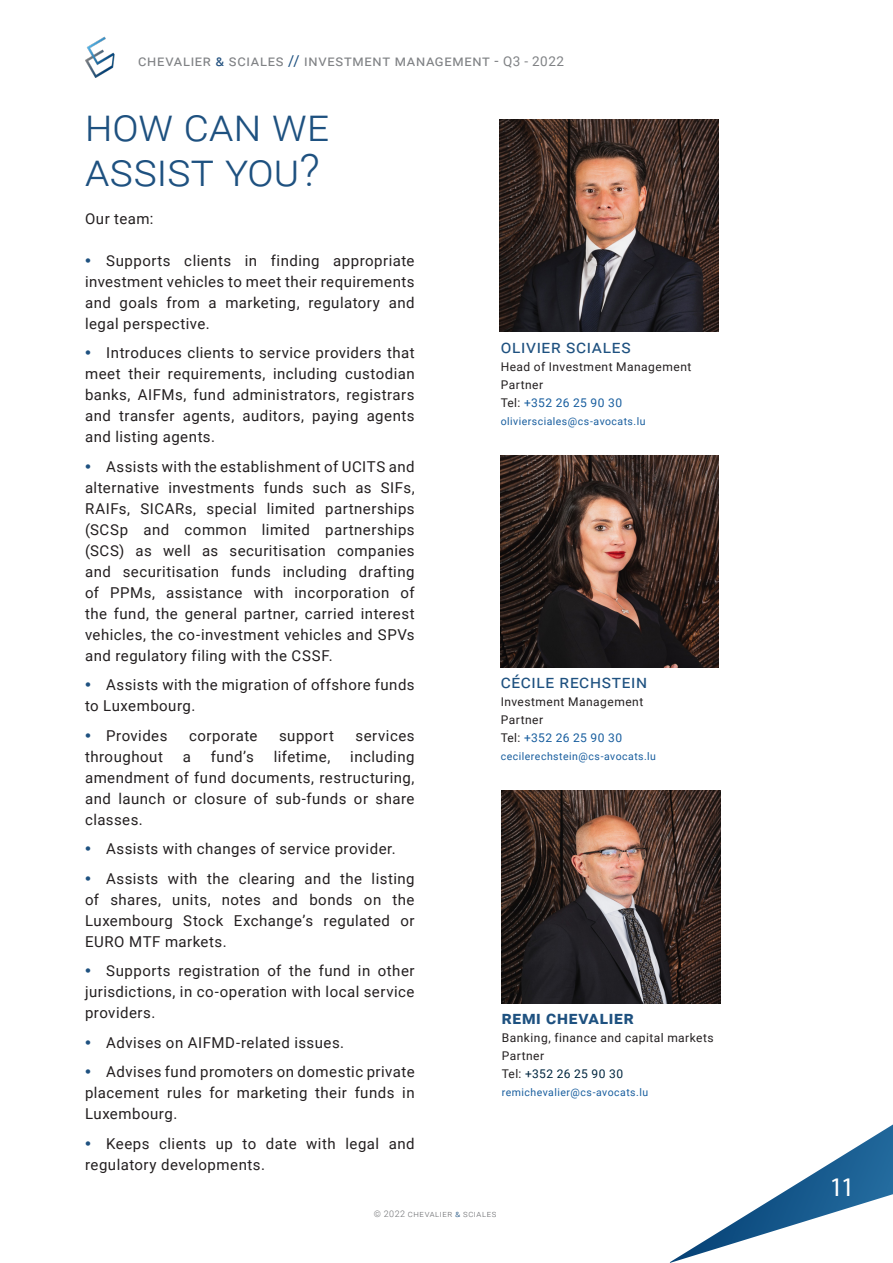
<style>
.page{position:relative;width:893px;height:1263px;background:#fff}
.page>*{position:absolute;margin:0;border:0;box-sizing:border-box;transform-origin:0 0}
.t1{font:300 45px/45px "Roboto";letter-spacing:.005em;color:#1e5180}
.t2{font:27px "Myriad Pro";color:#fff}
.t3{font:18px "Roboto";letter-spacing:.04em;color:#1e5180}
.t4{font:700 18px "Roboto";letter-spacing:.04em;color:#1e5180}
.t5{font:15px/21px "Roboto";letter-spacing:.03em;color:#231f20;text-align:justify}
.t6{font:15px "Roboto";letter-spacing:.05em;color:#808285}
.t7{font:12px/18px "Roboto";letter-spacing:.04em;color:#231f20}
.t8{font:10.5px "Roboto";letter-spacing:.045em;color:#175d9e}
.t9{font:300 9px "Roboto";letter-spacing:.065em;color:#6c6d70}
.s1{color:#245280}
.s2{color:#1e5180}
.s3{font-size:13.5px}
.s4{font-family:"Myriad Pro";font-size:21px;color:#1e5180}
.s5{color:#175d9e}
.s6{color:#00263f}
</style>
<div class="page">
<svg style="left:670px;top:1124px;width:223px;height:139px"></svg>
<img style="left:85px;top:37px;width:30px;height:40px">
<img style="left:500px;top:119px;width:218px;height:213px">
<img style="left:500px;top:455px;width:219px;height:213px">
<img style="left:502px;top:791px;width:218px;height:212px">
<p class="t6" style="left:138px;top:50px;width:428px">chevalier <span class="s1">&amp;</span> sciales <span class="s2">//</span> investment management - <span class="s3">Q3 - 2022</span></p>
<h1 class="t1" style="left:85px;top:101px;width:246px">how can we assist you?</h1>
<p class="t5" style="left:85px;top:207px;width:70px">Our team:</p>
<p class="t5" style="left:85px;top:249px;width:331px"><span class="s4">•</span> Supports clients in finding appropriate investment vehicles to meet their requirements and goals from a marketing, regulatory and legal perspective.</p>
<p class="t5" style="left:85px;top:342px;width:331px"><span class="s4">•</span> Introduces clients to service providers that meet their requirements, including custodian banks, AIFMs, fund administrators, registrars and transfer agents, auditors, paying agents and listing agents.</p>
<p class="t5" style="left:85px;top:455px;width:331px"><span class="s4">•</span> Assists with the establishment of UCITS and alternative investments funds such as SIFs, RAIFs, SICARs, special limited partnerships (SCSp and common limited partnerships (SCS) as well as securitisation companies and securitisation funds including drafting of PPMs, assistance with incorporation of the fund, the general partner, carried interest vehicles, the co-investment vehicles and SPVs and regulatory filing with the CSSF.</p>
<p class="t5" style="left:85px;top:674px;width:331px"><span class="s4">•</span> Assists with the migration of offshore funds to Luxembourg.</p>
<p class="t5" style="left:85px;top:724px;width:84px"><span class="s4">•</span> Provides</p>
<p class="t5" style="left:189px;top:724px;width:70px">corporate</p>
<p class="t5" style="left:279px;top:724px;width:56px">support</p>
<p class="t5" style="left:356px;top:724px;width:61px">services</p>
<p class="t5" style="left:85px;top:745px;width:79px">throughout</p>
<p class="t5" style="left:183px;top:745px;width:10px">a</p>
<p class="t5" style="left:211px;top:745px;width:44px">fund’s</p>
<p class="t5" style="left:274px;top:745px;width:58px">lifetime,</p>
<p class="t5" style="left:85px;top:745px;width:331px;text-indent:265px">including amendment of fund documents, restructuring, and launch or closure of sub-funds or share classes.</p>
<p class="t5" style="left:85px;top:838px;width:312px"><span class="s4">•</span> Assists with changes of service provider.</p>
<p class="t5" style="left:85px;top:867px;width:331px"><span class="s4">•</span> Assists with the clearing and the listing of shares, units, notes and bonds on the Luxembourg Stock Exchange’s regulated or EURO MTF markets.</p>
<p class="t5" style="left:85px;top:960px;width:331px"><span class="s4">•</span> Supports registration of the fund in other jurisdictions, in co-operation with local service providers.</p>
<p class="t5" style="left:85px;top:1031px;width:261px"><span class="s4">•</span> Advises on AIFMD-related issues.</p>
<p class="t5" style="left:85px;top:1061px;width:331px"><span class="s4">•</span> Advises fund promoters on domestic private placement rules for marketing their funds in Luxembourg.</p>
<p class="t5" style="left:85px;top:1132px;width:331px"><span class="s4">•</span> Keeps clients up to date with legal and regulatory developments.</p>
<p class="t3" style="left:501px;top:334px;width:131px">olivier sciales</p>
<p class="t7" style="left:501px;top:357px;width:192px">Head of Investment Management<br>Partner<br>Tel: <span class="s5">+352 26 25 90 30</span></p>
<p class="t8" style="left:501px;top:414px;width:146px">oliviersciales@cs-avocats.lu</p>
<p class="t3" style="left:501px;top:668px;width:148px">cécile rechstein</p>
<p class="t7" style="left:501px;top:692px;width:144px">Investment Management<br>Partner<br>Tel: <span class="s5">+352 26 25 90 30</span></p>
<p class="t8" style="left:501px;top:748px;width:157px">cecilerechstein@cs-avocats.lu</p>
<p class="t4" style="left:502px;top:1004px;width:133px">remi chevalier</p>
<p class="t7" style="left:502px;top:1028px;width:213px">Banking, finance and capital markets<br>Partner<br>Tel: <span class="s6">+352 26 25 90 30</span></p>
<p class="t8" style="left:502px;top:1084px;width:148px">remichevalier@cs-avocats.lu</p>
<p class="t9" style="left:374px;top:1207px;width:124px">© 2022 chevalier <span class="s2">&amp;</span> sciales</p>
<h2 class="t2" style="left:829px;top:1170px;width:27px">11</h2>
</div>
